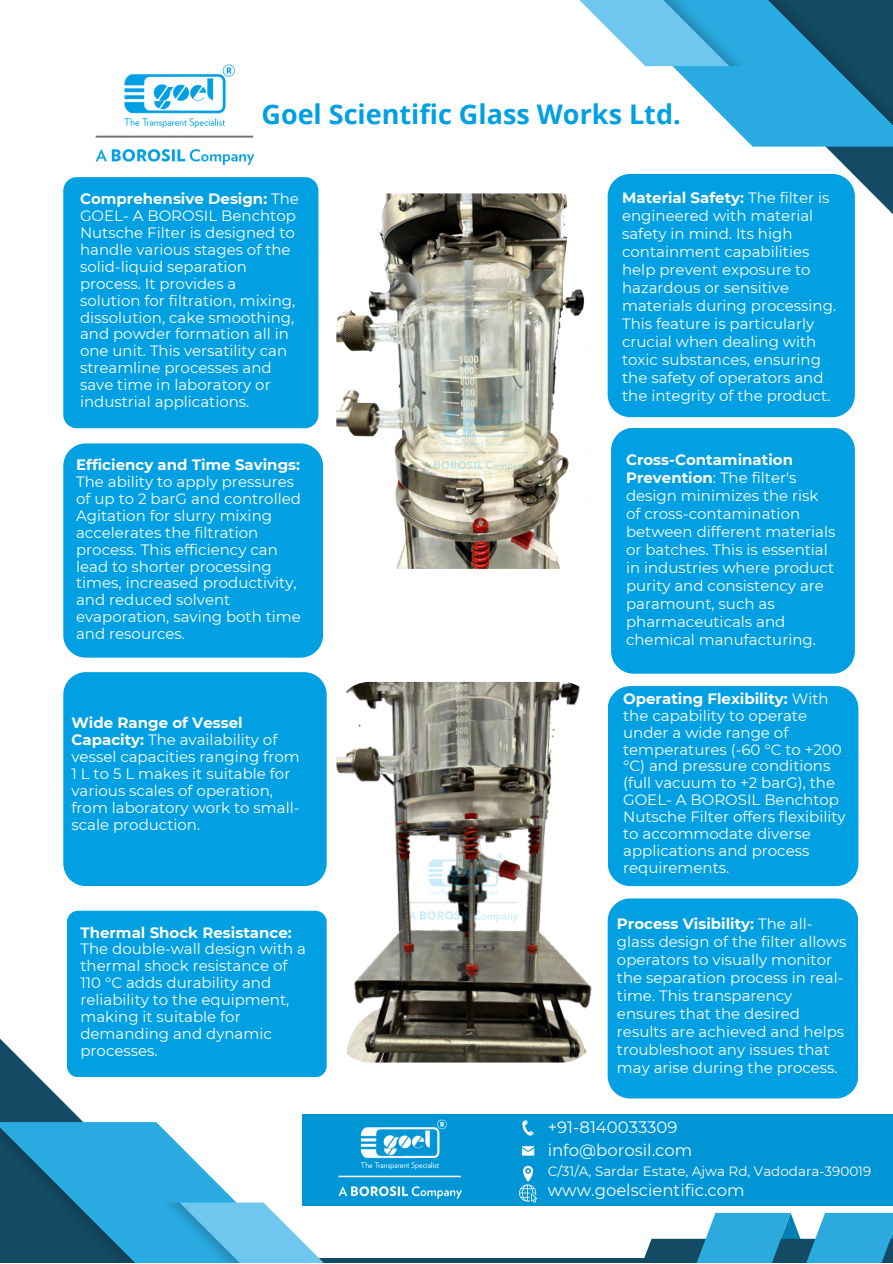
<style>
.page{position:relative;width:893px;height:1264px;background:#fff}
.page>*{position:absolute;margin:0;border:0;box-sizing:border-box;transform-origin:0 0}
.t1{font:700 27px "Open Sans";color:#00a0e3}
.t2{font:16.5px "Montserrat";color:#fff}
.t3{font:15px/16.8px "Montserrat";color:#fff}
.t4{font:13.5px "Montserrat";color:#fff}
.s1{font-weight:700}
</style>
<div class="page">
<div style="left:156px;top:1257px;width:736px;height:5px;background:#124b63"></div>
<svg style="left:640px;top:1212px;width:252px;height:50px"></svg>
<svg style="left:0;top:1038px;width:83px;height:84px;fill:#124b63"></svg>
<svg style="left:0;top:1122px;width:351px;height:140px"></svg>
<svg style="left:752px;top:146px;width:140px;height:89px"></svg>
<svg style="left:579px;top:0;width:313px;height:146px"></svg>
<div style="left:302px;top:1114px;width:590px;height:91px;background:#0095d5"></div>
<svg style="left:522px;top:1120px;width:11px;height:15px"></svg>
<svg style="left:522px;top:1146px;width:12px;height:9px"></svg>
<div style="left:63px;top:177px;width:255px;height:251px;background:#00a0e3;border-radius:13px"></div>
<div style="left:607px;top:174px;width:247px;height:243px;background:#00a0e3;border-radius:22px"></div>
<div style="left:63px;top:443px;width:260px;height:214px;background:#00a0e3;border-radius:22px"></div>
<div style="left:67px;top:910px;width:259px;height:167px;background:#00a0e3;border-radius:11px"></div>
<div style="left:63px;top:672px;width:263px;height:214px;background:#00a0e3"></div>
<div style="left:607px;top:686px;width:251px;height:200px;background:#00a0e3;border-radius:22px"></div>
<div style="left:607px;top:898px;width:251px;height:200px;background:#00a0e3;border-radius:22px"></div>
<img style="left:338px;top:1119px;width:124px;height:80px">
<svg style="left:519px;top:1165px;width:18px;height:37px"></svg>
<img style="left:95px;top:64px;width:160px;height:102px">
<div style="left:611px;top:428px;width:243px;height:245px;background:#00a0e3;border-radius:22px"></div>
<img style="left:336px;top:682px;width:259px;height:380px;border-radius:33px">
<img style="left:336px;top:193px;width:255px;height:376px;border-radius:33px">
<img style="left:419px;top:402px;width:115px;height:72px">
<img style="left:404px;top:850px;width:119px;height:75px">
<p class="t1" style="left:261px;top:95px;width:421px">Goel Scientific Glass Works Ltd.</p>
<p class="t3" style="left:80px;top:191px;width:220px"><span class="s1">Comprehensive Design:</span> The<br>GOEL- A BOROSIL Benchtop<br>Nutsche Filter is designed to handle various stages of the solid-liquid separation process. It provides a solution for filtration, mixing, dissolution, cake smoothing, and powder formation all in one unit. This versatility can streamline processes and save time in laboratory or industrial applications.</p>
<p class="t3" style="left:76px;top:456px;width:226px"><span class="s1">Efficiency and Time Savings:<br></span>The ability to apply pressures of up to 2 barG and controlled<br>Agitation for slurry mixing accelerates the filtration process. This efficiency can lead to shorter processing times, increased productivity, and reduced solvent evaporation, saving both time and resources.</p>
<p class="t3" style="left:71px;top:714px;width:230px"><span class="s1">Wide Range of Vessel<br>Capacity:</span> The availability of vessel capacities ranging from<br>1 L to 5 L makes it suitable for various scales of operation, from laboratory work to small&shy;scale production.</p>
<p class="t3" style="left:80px;top:923px;width:227px"><span class="s1">Thermal Shock Resistance:<br></span>The double-wall design with a thermal shock resistance of<br>110 °C adds durability and reliability to the equipment, making it suitable for demanding and dynamic processes.</p>
<p class="t3" style="left:622px;top:189px;width:216px;line-height:18px"><span class="s1">Material Safety:</span> The filter is engineered with material safety in mind. Its high containment capabilities help prevent exposure to hazardous or sensitive materials during processing.<br>This feature is particularly crucial when dealing with toxic substances, ensuring the safety of operators and the integrity of the product.</p>
<p class="t3" style="left:626px;top:451px;width:211px;line-height:18px"><span class="s1">Cross-Contamination<br>Prevention</span>: The filter's design minimizes the risk of cross-contamination between different materials or batches. This is essential in industries where product purity and consistency are paramount, such as pharmaceuticals and chemical manufacturing.</p>
<p class="t3" style="left:623px;top:690px;width:224px"><span class="s1">Operating Flexibility:</span> With the capability to operate under a wide range of temperatures (-60 °C to +200 °C) and pressure conditions (full vacuum to +2 barG), the<br>GOEL- A BOROSIL Benchtop<br>Nutsche Filter offers flexibility to accommodate diverse applications and process requirements.</p>
<p class="t3" style="left:617px;top:914px;width:231px;line-height:18px"><span class="s1">Process Visibility:</span> The all&shy;glass design of the filter allows operators to visually monitor the separation process in real&shy;time. This transparency ensures that the desired results are achieved and helps troubleshoot any issues that may arise during the process.</p>
<p class="t2" style="left:547px;top:1117px;width:131px">+91-8140033309</p>
<p class="t4" style="left:547px;top:1163px;width:325px">C/31/A, Sardar Estate, Ajwa Rd, Vadodara-390019</p>
<p class="t2" style="left:547px;top:1139px;width:146px">info@borosil.com</p>
<p class="t2" style="left:547px;top:1180px;width:198px">www.goelscientific.com</p>
</div>
